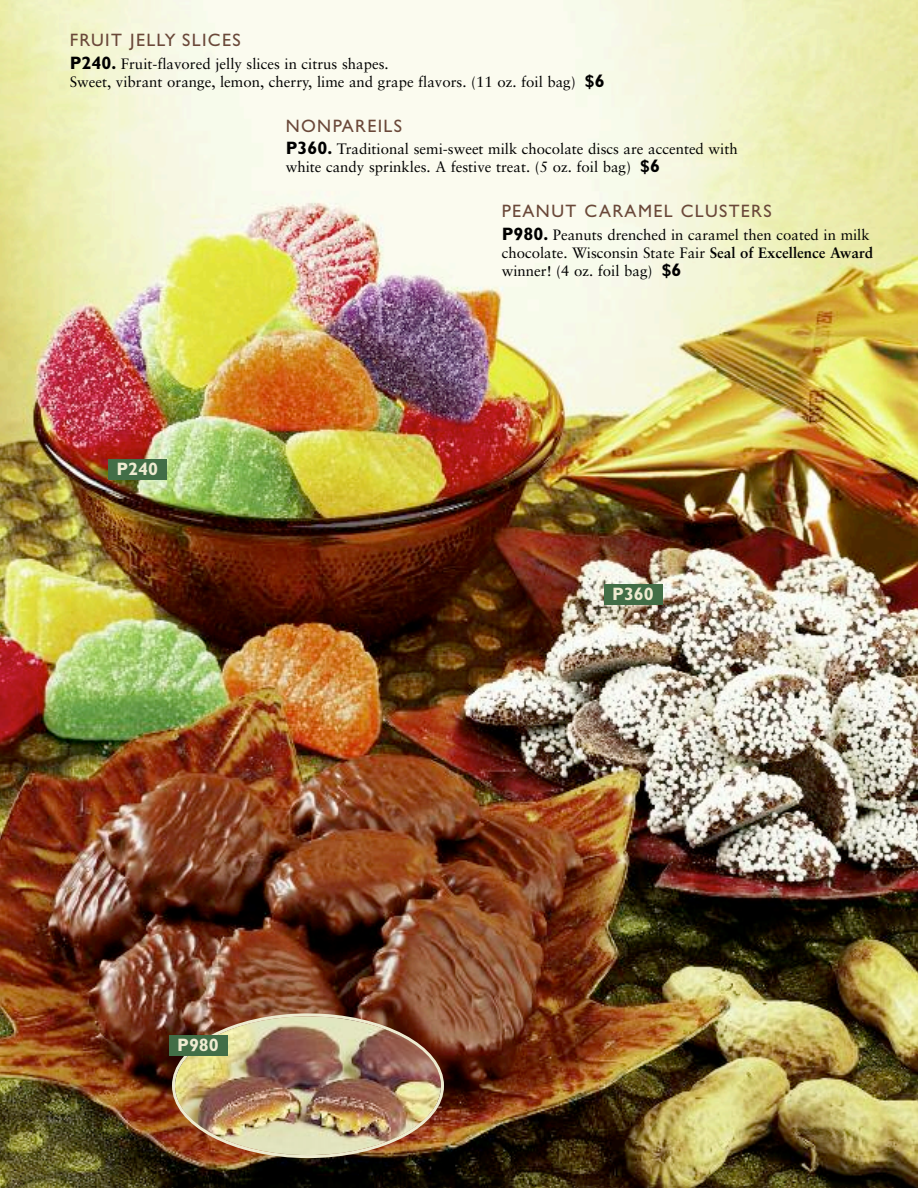
<style>
.page{position:relative;width:918px;height:1188px;background:#fff}
.page>*{position:absolute;margin:0;border:0;box-sizing:border-box;transform-origin:0 0}
.t1{font:18px "Gill Sans";letter-spacing:.075em;color:#6a4839}
.t2{font:700 18px "Gill Sans";color:#eeebd0}
.t3{font:15px/18px "Sabon";color:#000}
.s1{font-family:"Gill Sans";font-weight:700;font-size:18px}
.s2{font-weight:700}
</style>
<div class="page">
<img style="left:0;top:0;width:918px;height:1188px">
<div style="left:108px;top:459px;width:59px;height:20px;background:#426e47"></div>
<div style="left:604px;top:584px;width:58px;height:20px;background:#426e47"></div>
<img style="left:172px;top:1013px;width:272px;height:145px">
<div style="left:169px;top:1035px;width:58px;height:20px;background:#426e47"></div>
<p class="t1" style="left:70px;top:30px;width:172px">FRUIT JELLY SLICES</p>
<p class="t3" style="left:70px;top:54px;width:536px"><span class="s1">P240.</span> Fruit-flavored jelly slices in citrus shapes.<br>Sweet, vibrant orange, lemon, cherry, lime and grape flavors. (11 oz. foil bag) <span class="s1">$6</span></p>
<p class="t1" style="left:286px;top:115px;width:118px">NONPAREILS</p>
<p class="t3" style="left:286px;top:140px;width:454px"><span class="s1">P360.</span> Traditional semi-sweet milk chocolate discs are accented with white candy sprinkles. A festive treat. (5 oz. foil bag) <span class="s1">$6</span></p>
<p class="t1" style="left:502px;top:201px;width:272px">PEANUT CARAMEL CLUSTERS</p>
<p class="t3" style="left:502px;top:225px;width:373px"><span class="s1">P980.</span> Peanuts drenched in caramel then coated in milk chocolate. Wisconsin State Fair <span class="s2">Seal of Excellence Award </span>winner! (4 oz. foil bag) <span class="s1">$6</span></p>
<p class="t2" style="left:116px;top:458px;width:43px">P240</p>
<p class="t2" style="left:177px;top:1034px;width:43px">P980</p>
<p class="t2" style="left:612px;top:584px;width:43px">P360</p>
</div>
